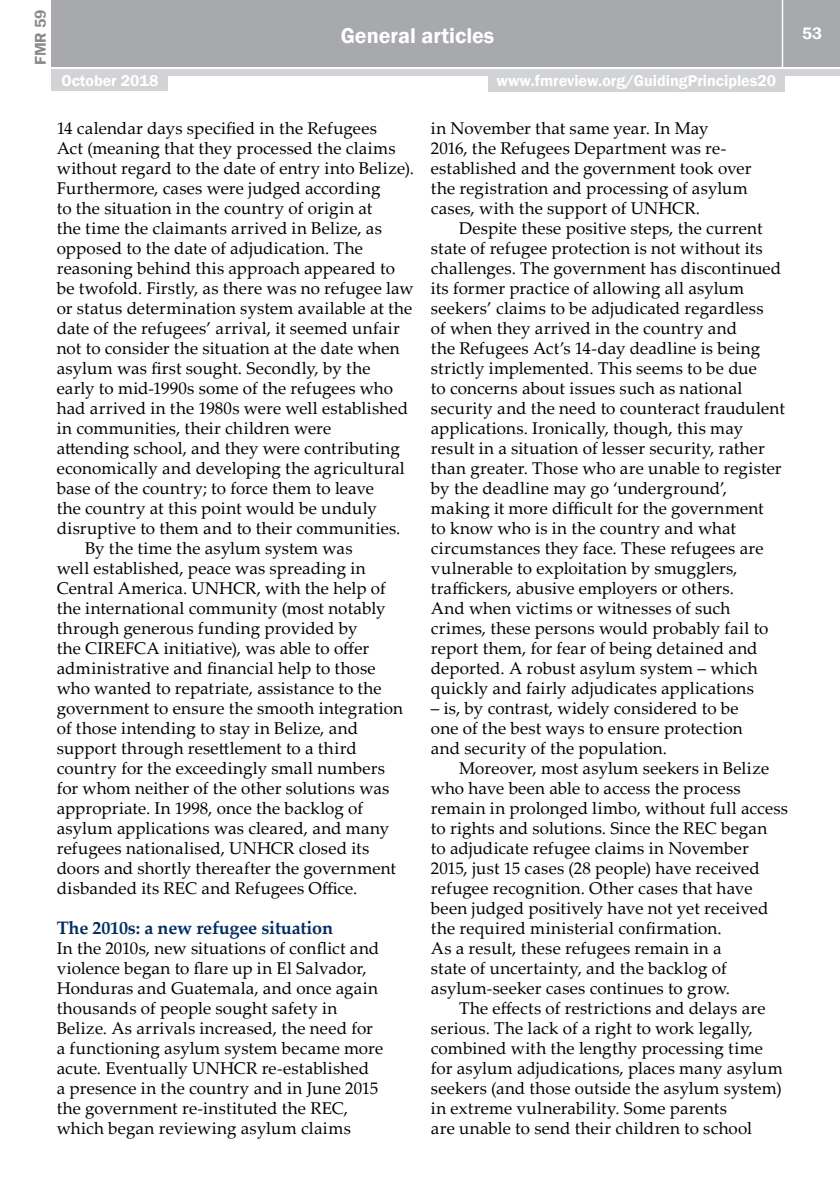
<style>
.page{position:relative;width:840px;height:1191px;background:#fff}
.page>*{position:absolute;margin:0;border:0;box-sizing:border-box;transform-origin:0 0}
.t1{font:600 22px "Franklin Gothic";color:#fff}
.t2{font:700 18px "Palatino Linotype";letter-spacing:-.01em;color:#002d62}
.t3{font:17px/20px "Palatino Linotype";letter-spacing:.01em;color:#000}
.t4{font:600 17px "Franklin Gothic";color:#fff}
.t5{font:600 16px "Franklin Gothic";color:#fff}
.t6{font:600 16px "Franklin Gothic";color:#888a8c}
</style>
<div class="page">
<div style="left:52px;top:0;width:787px;height:66px;background:#a7a9ac"></div>
<div style="left:52px;top:69px;width:787px;height:6px;background:#d1d3d4"></div>
<hr style="left:781px;top:0;width:1px;height:68px;background:#fff">
<div style="left:52px;top:73px;width:116px;height:18px;background:#d1d3d4"></div>
<div style="left:488px;top:74px;width:296px;height:18px;background:#d1d3d4"></div>
<p class="t6" style="left:31px;top:65px;width:57px;rotate:-90deg">FMR 59</p>
<p class="t1" style="left:340px;top:22px;width:155px">General articles</p>
<p class="t5" style="left:61px;top:71px;width:98px">October 2018</p>
<p class="t5" style="left:496px;top:71px;width:281px">www.fmreview.org/GuidingPrinciples20</p>
<p class="t3" style="left:57px;top:117px;width:321px">14 calendar days specified in the Refugees</p>
<p class="t3" style="left:57px;top:137px;width:340px">Act (meaning that they processed the claims</p>
<p class="t3" style="left:57px;top:157px;width:358px">without regard to the date of entry into Belize).</p>
<p class="t3" style="left:57px;top:177px;width:325px">Furthermore, cases were judged according</p>
<p class="t3" style="left:57px;top:197px;width:317px">to the situation in the country of origin at</p>
<p class="t3" style="left:57px;top:217px;width:326px">the time the claimants arrived in Belize, as</p>
<p class="t3" style="left:57px;top:237px;width:307px">opposed to the date of adjudication. The</p>
<p class="t3" style="left:57px;top:257px;width:340px">reasoning behind this approach appeared to</p>
<p class="t3" style="left:57px;top:277px;width:358px">be twofold. Firstly, as there was no refugee law</p>
<p class="t3" style="left:57px;top:297px;width:357px">or status determination system available at the</p>
<p class="t3" style="left:57px;top:317px;width:344px">date of the refugees’ arrival, it seemed unfair</p>
<p class="t3" style="left:57px;top:337px;width:344px">not to consider the situation at the date when</p>
<p class="t3" style="left:57px;top:357px;width:315px">asylum was first sought. Secondly, by the</p>
<p class="t3" style="left:57px;top:377px;width:338px">early to mid-1990s some of the refugees who</p>
<p class="t3" style="left:57px;top:397px;width:352px">had arrived in the 1980s were well established</p>
<p class="t3" style="left:57px;top:417px;width:276px">in communities, their children were</p>
<p class="t3" style="left:57px;top:437px;width:344px">attending school, and they were contributing</p>
<p class="t3" style="left:57px;top:457px;width:349px">economically and developing the agricultural</p>
<p class="t3" style="left:57px;top:477px;width:318px">base of the country; to force them to leave</p>
<p class="t3" style="left:57px;top:497px;width:321px">the country at this point would be unduly</p>
<p class="t3" style="left:57px;top:517px;width:345px">disruptive to them and to their communities.</p>
<p class="t3" style="left:85px;top:537px;width:269px">By the time the asylum system was</p>
<p class="t3" style="left:57px;top:557px;width:310px">well established, peace was spreading in</p>
<p class="t3" style="left:57px;top:577px;width:330px">Central America. UNHCR, with the help of</p>
<p class="t3" style="left:57px;top:597px;width:330px">the international community (most notably</p>
<p class="t3" style="left:57px;top:617px;width:302px">through generous funding provided by</p>
<p class="t3" style="left:57px;top:637px;width:314px">the CIREFCA initiative), was able to offer</p>
<p class="t3" style="left:57px;top:657px;width:320px">administrative and financial help to those</p>
<p class="t3" style="left:57px;top:677px;width:326px">who wanted to repatriate, assistance to the</p>
<p class="t3" style="left:57px;top:697px;width:347px">government to ensure the smooth integration</p>
<p class="t3" style="left:57px;top:717px;width:302px">of those intending to stay in Belize, and</p>
<p class="t3" style="left:57px;top:737px;width:301px">support through resettlement to a third</p>
<p class="t3" style="left:57px;top:757px;width:329px">country for the exceedingly small numbers</p>
<p class="t3" style="left:57px;top:777px;width:334px">for whom neither of the other solutions was</p>
<p class="t3" style="left:57px;top:797px;width:308px">appropriate. In 1998, once the backlog of</p>
<p class="t3" style="left:57px;top:817px;width:334px">asylum applications was cleared, and many</p>
<p class="t3" style="left:57px;top:837px;width:314px">refugees nationalised, UNHCR closed its</p>
<p class="t3" style="left:57px;top:857px;width:341px">doors and shortly thereafter the government</p>
<p class="t3" style="left:57px;top:877px;width:302px">disbanded its REC and Refugees Office.</p>
<p class="t2" style="left:57px;top:915px;width:278px">The 2010s: a new refugee situation</p>
<p class="t3" style="left:57px;top:937px;width:328px">In the 2010s, new situations of conflict and violence began to flare up in El Salvador, Honduras and Guatemala, and once again thousands of people sought safety in Belize. As arrivals increased, the need for a functioning asylum system became more acute. Eventually UNHCR re-established<br>a presence in the country and in June 2015 the government re-instituted the REC, which began reviewing asylum claims</p>
<p class="t3" style="left:430px;top:117px;width:322px">in November that same year. In May<br>2016, the Refugees Department was re&shy;established and the government took over the registration and processing of asylum cases, with the support of UNHCR.</p>
<p class="t3" style="left:430px;top:217px;width:355px;text-indent:28px">Despite these positive steps, the current state of refugee protection is not without its challenges. The government has discontinued its former practice of allowing all asylum seekers’ claims to be adjudicated regardless<br>of when they arrived in the country and<br>the Refugees Act’s 14-day deadline is being strictly implemented. This seems to be due<br>to concerns about issues such as national security and the need to counteract fraudulent applications. Ironically, though, this may result in a situation of lesser security, rather than greater. Those who are unable to register by the deadline may go ‘underground’, making it more difficult for the government<br>to know who is in the country and what circumstances they face. These refugees are vulnerable to exploitation by smugglers, traffickers, abusive employers or others.<br>And when victims or witnesses of such crimes, these persons would probably fail to report them, for fear of being detained and deported. A robust asylum system – which quickly and fairly adjudicates applications</p>
<p class="t3" style="left:430px;top:697px;width:313px">– is, by contrast, widely considered to be one of the best ways to ensure protection and security of the population.</p>
<p class="t3" style="left:430px;top:757px;width:358px;text-indent:28px">Moreover, most asylum seekers in Belize who have been able to access the process remain in prolonged limbo, without full access to rights and solutions. Since the REC began<br>to adjudicate refugee claims in November 2015, just 15 cases (28 people) have received refugee recognition. Other cases that have been judged positively have not yet received the required ministerial confirmation.<br>As a result, these refugees remain in a<br>state of uncertainty, and the backlog of asylum-seeker cases continues to grow.</p>
<p class="t3" style="left:430px;top:997px;width:353px;text-indent:28px">The effects of restrictions and delays are serious. The lack of a right to work legally, combined with the lengthy processing time for asylum adjudications, places many asylum seekers (and those outside the asylum system) in extreme vulnerability. Some parents<br>are unable to send their children to school</p>
<p class="t4" style="left:801px;top:23px;width:21px">53</p>
</div>
